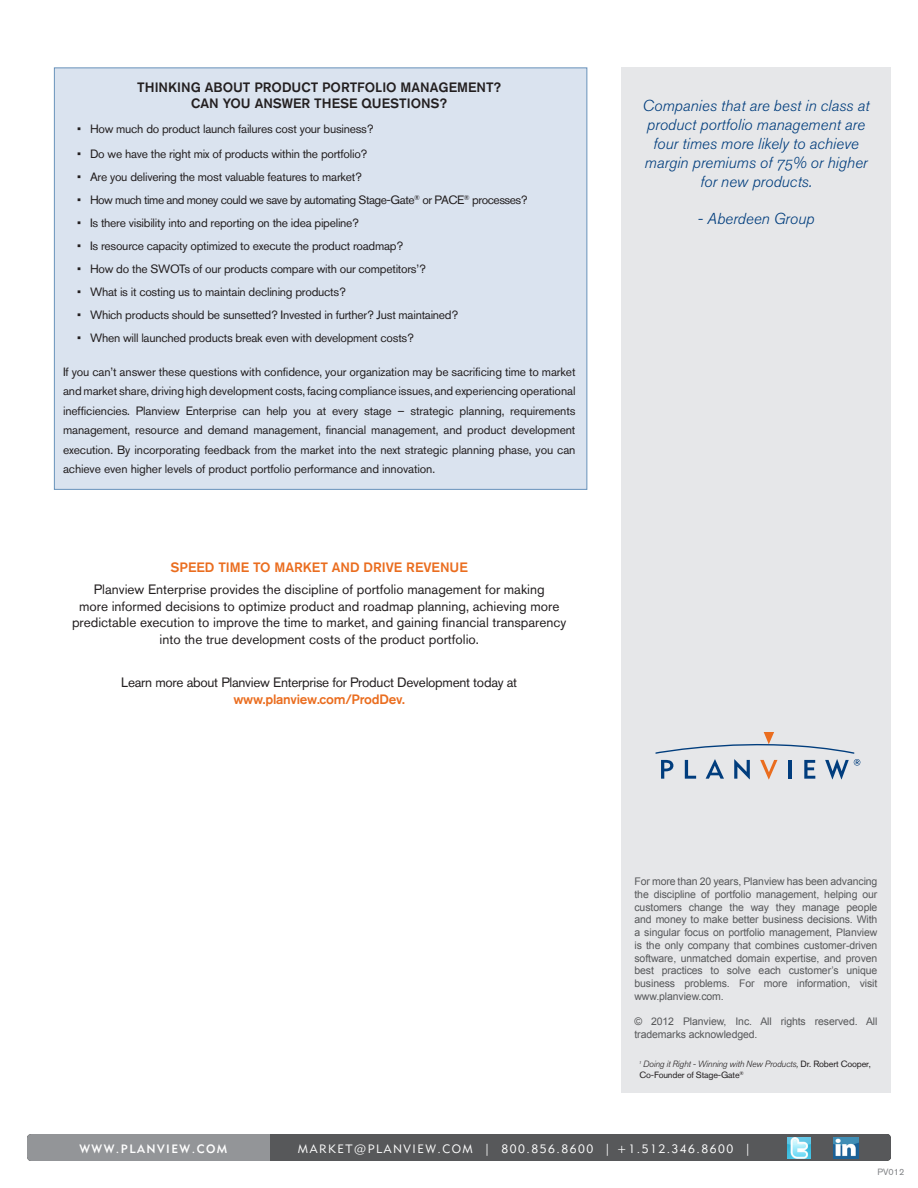
<style>
.page{position:relative;width:918px;height:1188px;background:#fff}
.page>*{position:absolute;margin:0;border:0;box-sizing:border-box;transform-origin:0 0}
.t1{font:15.75px/18.9px "Akzidenz Grotesk BQ Lig It Os F";color:#013d7d;text-align:center}
.t2{font:13.5px/16.5px "Akzidenz Grotesk BQ";color:#231f20;text-align:center}
.t3{font:13.5px/16.5px "Akzidenz Grotesk BQ";letter-spacing:-.02em;color:#231f20;text-align:center}
.t4{font:500 13.5px "Akzidenz Grotesk BQ";color:#231f20}
.t5{font:500 13.5px "Akzidenz Grotesk BQ";color:#ea6d1f}
.t6{font:12px/19.5px "Akzidenz Grotesk BQ";letter-spacing:-.02em;color:#231f20;text-align:justify}
.t7{font:12px "Akzidenz Grotesk BQ";letter-spacing:-.04em;color:#231f20}
.t8{font:12px "Geometric 415 BT Lite A";letter-spacing:.125em;color:#fff}
.t9{font:12px "Geometric 415 BT Medium A";letter-spacing:.125em;color:#fff}
.Boilerplate{font:10.5px/12.8px "Arial";letter-spacing:-.01em;color:#57585a;text-align:justify}
.t10{font:9px/10.8px "Akzidenz Grotesk BQ";letter-spacing:-.02em;color:#231f20}
.Body_Copy{font:9px "Akzidenz Grotesk BQ";color:#808285}
.s1{font-weight:500;color:#ea6d1f}
.s2{font-family:"Akzidenz Grotesk BQ Lig It Os F"}
</style>
<div class="page">
<div style="left:270px;top:1134px;width:621px;height:27px;background:#57585a"></div>
<div style="left:27px;top:1134px;width:243px;height:27px;background:#939598"></div>
<img style="left:834px;top:1137px;width:24px;height:22px">
<img style="left:788px;top:1138px;width:22px;height:21px">
<div style="left:621px;top:68px;width:270px;height:1025px;background:#e6e7e9"></div>
<div style="left:54px;top:68px;width:533px;height:422px;background:#dae3ef;border:1px solid #6892bb"></div>
<svg style="left:655px;top:732px;width:205px;height:47px;background:#cad0d8"></svg>
<p class="t4" style="left:137px;top:79px;width:365px">THINKING ABOUT PRODUCT PORTFOLIO MANAGEMENT?</p>
<p class="t4" style="left:191px;top:95px;width:257px">CAN YOU ANSWER THESE QUESTIONS?</p>
<p class="t6" style="left:77px;top:119px;width:298px">• How much do product launch failures cost your business?</p>
<p class="t6" style="left:77px;top:144px;width:292px">• Do we have the right mix of products within the portfolio?</p>
<p class="t6" style="left:77px;top:167px;width:286px">• Are you delivering the most valuable features to market?</p>
<p class="t7" style="left:77px;top:193px;width:452px">• How much time and money could we save by automating Stage-Gate<sup>®</sup> or PACE<sup>®</sup> processes?</p>
<p class="t6" style="left:77px;top:213px;width:284px">• Is there visibility into and reporting on the idea pipeline?</p>
<p class="t6" style="left:77px;top:236px;width:328px">• Is resource capacity optimized to execute the product roadmap?</p>
<p class="t6" style="left:77px;top:259px;width:350px">• How do the SWOTs of our products compare with our competitors’?</p>
<p class="t6" style="left:77px;top:282px;width:270px">• What is it costing us to maintain declining products?</p>
<p class="t6" style="left:77px;top:305px;width:383px">• Which products should be sunsetted? Invested in further? Just maintained?</p>
<p class="t6" style="left:77px;top:328px;width:338px">• When will launched products break even with development costs?</p>
<p class="t6" style="left:63px;top:362px;width:514px">If you can’t answer these questions with confidence, your organization may be sacrificing time to market and market share, driving high development costs, facing compliance issues, and experiencing operational inefficiencies. Planview Enterprise can help you at every stage – strategic planning, requirements management, resource and demand management, financial management, and product development execution. By incorporating feedback from the market into the next strategic planning phase, you can achieve even higher levels of product portfolio performance and innovation.</p>
<p class="t5" style="left:171px;top:559px;width:299px">SPEED TIME TO MARKET AND DRIVE REVENUE</p>
<p class="t2" style="left:72px;top:581px;width:496px">Planview Enterprise provides the discipline of portfolio management for making<br>more informed decisions to optimize product and roadmap planning, achieving more predictable execution to improve the time to market, and gaining financial transparency into the true development costs of the product portfolio.</p>
<p class="t3" style="left:121px;top:674px;width:397px">Learn more about Planview Enterprise for Product Development today at <span class="s1">www.planview.com/ProdDev.</span></p>
<p class="t1" style="left:642px;top:96px;width:229px">Companies that are best in class at product portfolio management are four times more likely to achieve margin premiums of 75% or higher for new products.</p>
<p class="t1" style="left:698px;top:210px;width:118px">- Aberdeen Group</p>
<p class="Boilerplate" style="left:634px;top:875px;width:244px">For more than 20 years, Planview has been advancing the discipline of portfolio management, helping our customers change the way they manage people and money to make better business decisions. With a singular focus on portfolio management, Planview is the only company that combines customer-driven software, unmatched domain expertise, and proven best practices to solve each customer’s unique business problems. For more information, visit www.planview.com.</p>
<p class="Boilerplate" style="left:634px;top:1015px;width:244px">© 2012 Planview, Inc. All rights reserved. All trademarks acknowledged.</p>
<p class="t10" style="left:640px;top:1059px;width:233px"><sup>1</sup> <span class="s2">Doing it Right - Winning with New Products,</span> Dr. Robert Cooper,<br>Co-Founder of Stage-Gate<sup>®</sup></p>
<p class="t9" style="left:79px;top:1141px;width:149px">WWW.PLANVIEW.COM</p>
<p class="t8" style="left:298px;top:1141px;width:454px">MARKET@PLANVIEW.COM | 800.856.8600 | +1.512.346.8600 |</p>
<p class="Body_Copy" style="left:878px;top:1166px;width:28px">PV012</p>
</div>
